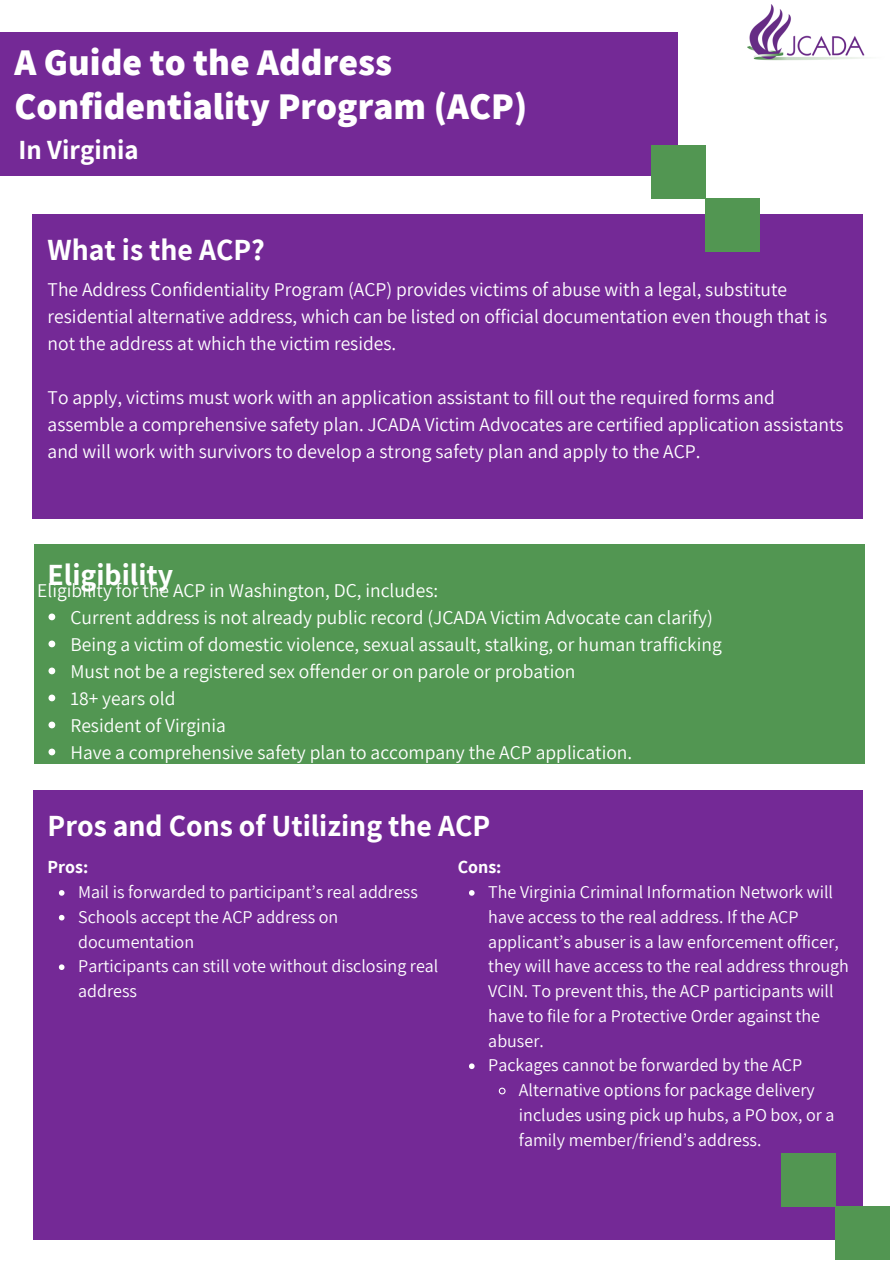
<style>
.page{position:relative;width:894px;height:1264px;background:#fff}
.page>*{position:absolute;margin:0;border:0;box-sizing:border-box;transform-origin:0 0}
.t1{font:800 37.5px/43.8px "Assistant";color:#fff}
.t2{font:700 30px "Assistant";color:#fff}
.t3{font:700 27px "Assistant";color:#fff}
.t4{font:19.5px/27px "Assistant";color:#fff}
.t5{font:18px/24.8px "Assistant";color:#fff}
.t6{font:700 18px "Assistant";color:#fff}
</style>
<div class="page">
<div style="left:32px;top:214px;width:830px;height:304px;background:#742996"></div>
<div style="left:34px;top:544px;width:830px;height:220px;background:#529652"></div>
<div style="left:33px;top:790px;width:829px;height:449px;background:#742996"></div>
<div style="left:705px;top:198px;width:54px;height:53px;background:#529652"></div>
<div style="left:0;top:32px;width:677px;height:144px;background:#742996"></div>
<img style="left:747px;top:4px;width:120px;height:57px">
<div style="left:650px;top:145px;width:55px;height:53px;background:#529652"></div>
<svg style="left:48px;top:613px;width:7px;height:7px"></svg>
<svg style="left:48px;top:640px;width:7px;height:7px"></svg>
<svg style="left:48px;top:667px;width:7px;height:7px"></svg>
<svg style="left:48px;top:694px;width:7px;height:7px"></svg>
<svg style="left:48px;top:721px;width:7px;height:7px"></svg>
<svg style="left:48px;top:748px;width:7px;height:7px"></svg>
<svg style="left:59px;top:890px;width:5px;height:5px"></svg>
<svg style="left:59px;top:914px;width:5px;height:6px"></svg>
<svg style="left:59px;top:964px;width:5px;height:6px"></svg>
<svg style="left:469px;top:890px;width:5px;height:5px"></svg>
<svg style="left:469px;top:1063px;width:5px;height:6px"></svg>
<svg style="left:498px;top:1087px;width:8px;height:8px"></svg>
<div style="left:781px;top:1153px;width:54px;height:53px;background:#529652"></div>
<div style="left:835px;top:1206px;width:54px;height:53px;background:#529652"></div>
<h2 class="t1" style="left:15px;top:39px;width:514px">A Guide to the Address<br>Confidentiality Program (ACP)</h2>
<p class="t3" style="left:19px;top:131px;width:121px">In Virginia</p>
<h1 class="t2" style="left:48px;top:229px;width:219px">What is the ACP?</h1>
<p class="t4" style="left:48px;top:275px;width:780px">The Address Confidentiality Program (ACP) provides victims of abuse with a legal, substitute residential alternative address, which can be listed on official documentation even though that is not the address at which the victim resides.</p>
<p class="t4" style="left:48px;top:383px;width:797px">To apply, victims must work with an application assistant to fill out the required forms and assemble a comprehensive safety plan. JCADA Victim Advocates are certified application assistants and will work with survivors to develop a strong safety plan and apply to the ACP.</p>
<p class="t2" style="left:48px;top:555px;width:127px">Eligibility</p>
<h2 class="t4" style="left:37px;top:576px;width:402px">Eligibility for the ACP in Washington, DC, includes:</h2>
<p class="t4" style="left:70px;top:603px;width:643px">Current address is not already public record (JCADA Victim Advocate can clarify)</p>
<p class="t4" style="left:70px;top:630px;width:652px">Being a victim of domestic violence, sexual assault, stalking, or human trafficking</p>
<h2 class="t4" style="left:70px;top:657px;width:506px">Must not be a registered sex offender or on parole or probation</h2>
<p class="t4" style="left:70px;top:684px;width:106px">18+ years old</p>
<p class="t4" style="left:70px;top:711px;width:157px">Resident of Virginia</p>
<p class="t4" style="left:70px;top:738px;width:563px">Have a comprehensive safety plan to accompany the ACP application.</p>
<h3 class="t2" style="left:48px;top:805px;width:444px">Pros and Cons of Utilizing the ACP</h3>
<p class="t6" style="left:457px;top:854px;width:45px">Cons:</p>
<p class="t5" style="left:488px;top:879px;width:362px">The Virginia Criminal Information Network will have access to the real address. If the ACP applicant’s abuser is a law enforcement officer, they will have access to the real address through VCIN. To prevent this, the ACP participants will have to file for a Protective Order against the abuser.</p>
<p class="t5" style="left:488px;top:1052px;width:315px">Packages cannot be forwarded by the ACP</p>
<h3 class="t5" style="left:519px;top:1077px;width:317px">Alternative options for package delivery includes using pick up hubs, a PO box, or a family member/friend’s address.</h3>
<p class="t6" style="left:48px;top:854px;width:42px">Pros:</p>
<p class="t5" style="left:78px;top:879px;width:341px">Mail is forwarded to participant’s real address</p>
<p class="t5" style="left:78px;top:903px;width:261px">Schools accept the ACP address on documentation</p>
<h2 class="t5" style="left:78px;top:953px;width:361px">Participants can still vote without disclosing real address</h2>
</div>
